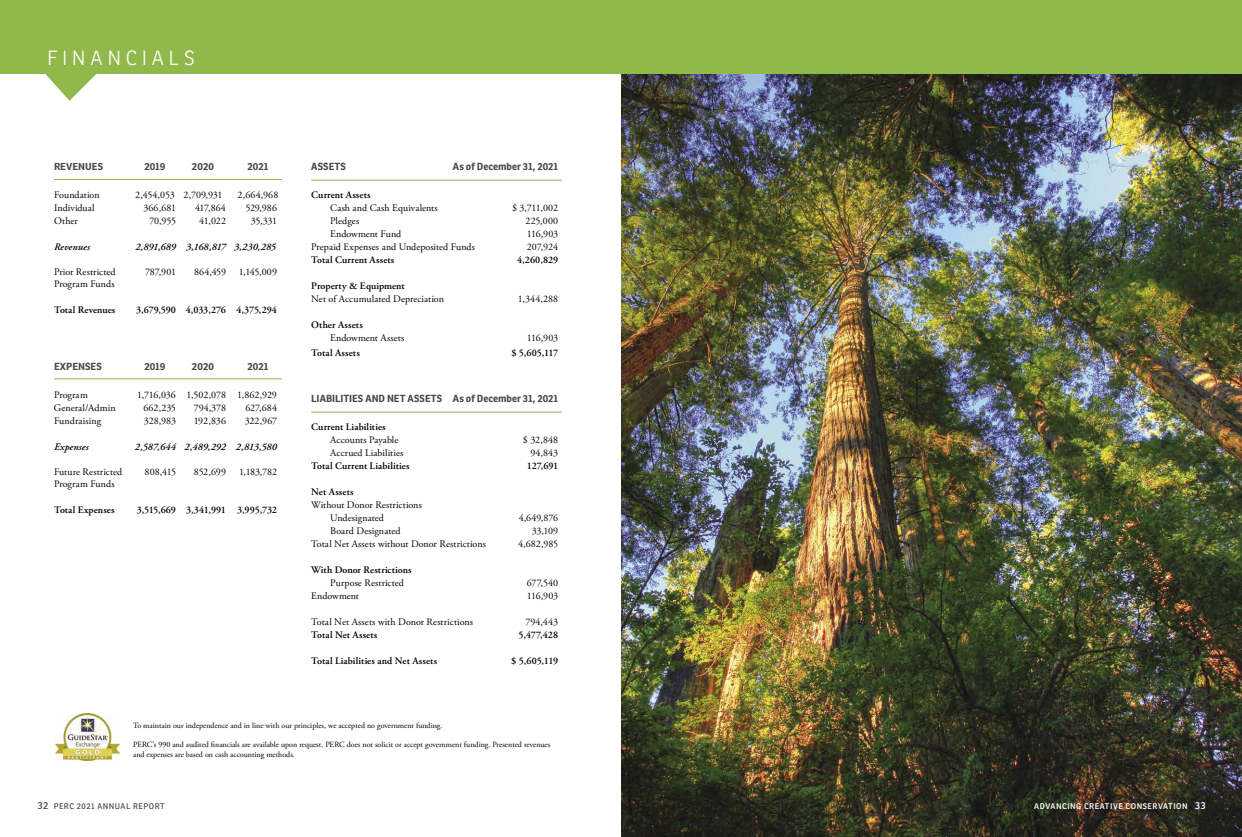
<style>
.page{position:relative;width:1242px;height:837px;background:#fff}
.page>*{position:absolute;margin:0;border:0;box-sizing:border-box;transform-origin:0 0}
.t1{font:300 20px "Ronnia";letter-spacing:.235em;color:#fff}
.t2{font:10px/13px "Adobe Garamond Pro";letter-spacing:.005em;color:#000}
.t3{font:600 10px "Adobe Garamond Pro";letter-spacing:.01em;color:#000}
.t4{font:700 10px "Ronnia";letter-spacing:.005em;color:#4b474a}
.t5{font:italic 600 10px "Adobe Garamond Pro";letter-spacing:.01em;color:#000}
.t6{font:600 10px "Adobe Garamond Pro";letter-spacing:-.015em;color:#000}
.t7{font:10px "Adobe Garamond Pro";letter-spacing:-.02em;color:#000}
.t8{font:8px/10px "Adobe Garamond Pro";color:#000}
.t9{font:600 8px "Ronnia";letter-spacing:.065em;color:#fff}
.t10{font:8px "Ronnia";letter-spacing:.065em;color:#4b474a}
.s1{font-size:10px}
.s2{font-weight:400;font-size:10px}
</style>
<div class="page">
<img style="left:621px;top:73px;width:621px;height:764px">
<img style="left:56px;top:714px;width:63px;height:46px">
<hr style="left:54px;top:179px;width:228px;height:1px;background:#89b14c">
<hr style="left:311px;top:180px;width:251px;height:1px;background:#89b14c">
<hr style="left:311px;top:412px;width:251px;height:1px;background:#89b14c">
<div style="left:0;top:0;width:1242px;height:73px;background:#90b84b"></div>
<svg style="left:45px;top:73px;width:52px;height:28px"></svg>
<hr style="left:54px;top:378px;width:228px;height:1px;background:#89b14c">
<h1 class="t1" style="left:47px;top:46px;width:149px">FINANCIALS</h1>
<p class="t4" style="left:54px;top:160px;width:51px">REVENUES</p>
<p class="t4" style="left:144px;top:160px;width:23px">2019</p>
<p class="t4" style="left:192px;top:160px;width:24px">2020</p>
<p class="t4" style="left:247px;top:160px;width:23px">2021</p>
<p class="t2" style="left:54px;top:189px;width:47px">Foundation</p>
<p class="t7" style="left:135px;top:189px;width:89px">2,454,053 2,709,931</p>
<p class="t2" style="left:238px;top:189px;width:42px">2,664,968</p>
<p class="t2" style="left:54px;top:202px;width:42px">Individual</p>
<p class="t2" style="left:143px;top:202px;width:34px">366,681</p>
<p class="t2" style="left:195px;top:202px;width:32px">417,864</p>
<p class="t2" style="left:245px;top:202px;width:33px">529,986</p>
<p class="t2" style="left:54px;top:215px;width:25px">Other</p>
<p class="t2" style="left:149px;top:215px;width:28px">70,955</p>
<p class="t2" style="left:199px;top:215px;width:28px">41,022</p>
<p class="t2" style="left:251px;top:215px;width:28px">35,331</p>
<p class="t5" style="left:54px;top:241px;width:37px">Revenues</p>
<p class="t5" style="left:135px;top:241px;width:142px">2,891,689 3,168,817 3,230,285</p>
<p class="t2" style="left:54px;top:266px;width:63px">Prior Restricted</p>
<p class="t2" style="left:145px;top:266px;width:32px">787,901</p>
<p class="t2" style="left:194px;top:266px;width:34px">864,459</p>
<p class="t2" style="left:239px;top:266px;width:40px">1,145,009</p>
<p class="t2" style="left:54px;top:278px;width:62px">Program Funds</p>
<p class="t3" style="left:54px;top:304px;width:63px">Total Revenues</p>
<p class="t6" style="left:136px;top:304px;width:142px">3,679,590 4,033,276 4,375,294</p>
<p class="t4" style="left:54px;top:360px;width:49px">EXPENSES</p>
<p class="t4" style="left:144px;top:360px;width:23px">2019</p>
<p class="t4" style="left:192px;top:360px;width:24px">2020</p>
<p class="t4" style="left:247px;top:360px;width:23px">2021</p>
<p class="t2" style="left:54px;top:388px;width:35px">Program</p>
<p class="t2" style="left:137px;top:388px;width:141px">1,716,036 1,502,078 1,862,929</p>
<p class="t2" style="left:54px;top:401px;width:63px">General/Admin</p>
<p class="t2" style="left:143px;top:401px;width:34px">662,235</p>
<p class="t2" style="left:194px;top:401px;width:34px">794,378</p>
<p class="t2" style="left:245px;top:401px;width:33px">627,684</p>
<p class="t2" style="left:54px;top:414px;width:49px">Fundraising</p>
<p class="t2" style="left:144px;top:414px;width:34px">328,983</p>
<p class="t2" style="left:194px;top:414px;width:34px">192,836</p>
<p class="t2" style="left:245px;top:414px;width:34px">322,967</p>
<p class="t5" style="left:54px;top:441px;width:36px">Expenses</p>
<p class="t5" style="left:135px;top:441px;width:144px">2,587,644 2,489,292 2,813,580</p>
<p class="t2" style="left:54px;top:465px;width:70px">Future Restricted</p>
<p class="t2" style="left:145px;top:465px;width:33px">808,415</p>
<p class="t2" style="left:194px;top:465px;width:34px">852,699</p>
<p class="t2" style="left:239px;top:465px;width:40px">1,183,782</p>
<p class="t2" style="left:54px;top:477px;width:62px">Program Funds</p>
<p class="t3" style="left:54px;top:504px;width:62px">Total Expenses</p>
<p class="t6" style="left:137px;top:504px;width:142px">3,515,669 3,341,991 3,995,732</p>
<p class="t4" style="left:311px;top:160px;width:36px">ASSETS</p>
<p class="t4" style="left:453px;top:160px;width:107px">As of December 31, 2021</p>
<p class="t3" style="left:311px;top:189px;width:61px">Current Assets</p>
<p class="t2" style="left:330px;top:201px;width:109px">Cash and Cash Equivalents</p>
<p class="t2" style="left:512px;top:201px;width:48px">$ 3,711,002</p>
<p class="t2" style="left:330px;top:214px;width:31px">Pledges</p>
<p class="t2" style="left:526px;top:214px;width:34px">225,000</p>
<p class="t2" style="left:330px;top:227px;width:73px">Endowment Fund</p>
<p class="t2" style="left:527px;top:227px;width:33px">116,903</p>
<p class="t2" style="left:311px;top:240px;width:165px">Prepaid Expenses and Undeposited Funds</p>
<p class="t2" style="left:527px;top:240px;width:33px">207,924</p>
<p class="t3" style="left:311px;top:254px;width:85px">Total Current Assets</p>
<p class="t3" style="left:517px;top:254px;width:43px">4,260,829</p>
<p class="t3" style="left:311px;top:280px;width:95px">Property &amp; Equipment</p>
<p class="t2" style="left:311px;top:292px;width:134px">Net of Accumulated Depreciation</p>
<p class="t2" style="left:518px;top:292px;width:42px">1,344,288</p>
<p class="t3" style="left:311px;top:319px;width:53px">Other Assets</p>
<p class="t2" style="left:330px;top:331px;width:76px">Endowment Assets</p>
<p class="t2" style="left:527px;top:331px;width:33px">116,903</p>
<p class="t3" style="left:311px;top:347px;width:50px">Total Assets</p>
<p class="t3" style="left:511px;top:347px;width:48px">$ 5,605,117</p>
<p class="t4" style="left:311px;top:392px;width:249px">LIABILITIES AND NET ASSETS As of December 31, 2021</p>
<p class="t3" style="left:311px;top:421px;width:76px">Current Liabilities</p>
<p class="t2" style="left:330px;top:433px;width:70px">Accounts Payable</p>
<p class="t2" style="left:523px;top:433px;width:37px">$ 32,848</p>
<p class="t2" style="left:330px;top:446px;width:75px">Accrued Liabilities</p>
<p class="t2" style="left:530px;top:446px;width:29px">94,843</p>
<p class="t3" style="left:311px;top:460px;width:100px">Total Current Liabilities</p>
<p class="t3" style="left:527px;top:460px;width:33px">127,691</p>
<p class="t3" style="left:311px;top:486px;width:44px">Net Assets</p>
<p class="t2" style="left:330px;top:498px;width:93px;text-indent:-19px">Without Donor Restrictions<br>Undesignated</p>
<p class="t2" style="left:519px;top:511px;width:41px">4,649,876</p>
<p class="t2" style="left:330px;top:524px;width:72px">Board Designated</p>
<p class="t2" style="left:532px;top:524px;width:28px">33,109</p>
<p class="t2" style="left:311px;top:537px;width:176px">Total Net Assets without Donor Restrictions</p>
<p class="t2" style="left:518px;top:537px;width:41px">4,682,985</p>
<p class="t3" style="left:311px;top:564px;width:102px">With Donor Restrictions</p>
<p class="t2" style="left:330px;top:576px;width:75px">Purpose Restricted</p>
<p class="t2" style="left:527px;top:576px;width:33px">677,540</p>
<p class="t2" style="left:311px;top:589px;width:49px">Endowment</p>
<p class="t2" style="left:527px;top:589px;width:33px">116,903</p>
<p class="t2" style="left:311px;top:615px;width:163px">Total Net Assets with Donor Restrictions</p>
<p class="t2" style="left:526px;top:615px;width:34px">794,443</p>
<p class="t3" style="left:311px;top:629px;width:68px">Total Net Assets</p>
<p class="t3" style="left:519px;top:629px;width:41px">5,477,428</p>
<p class="t3" style="left:311px;top:655px;width:127px">Total Liabilities and Net Assets</p>
<p class="t3" style="left:511px;top:655px;width:48px">$ 5,605,119</p>
<p class="t8" style="left:133px;top:721px;width:311px">To maintain our independence and in line with our principles, we accepted no government funding.</p>
<p class="t8" style="left:133px;top:740px;width:419px">PERC’s 990 and audited financials are available upon request. PERC does not solicit or accept government funding. Presented revenues and expenses are based on cash accounting methods.</p>
<p class="t10" style="left:38px;top:801px;width:128px"><span class="s1">32</span> PERC 2021 ANNUAL REPORT</p>
<p class="t9" style="left:1034px;top:801px;width:173px">ADVANCING CREATIVE CONSERVATION <span class="s2">33</span></p>
</div>
